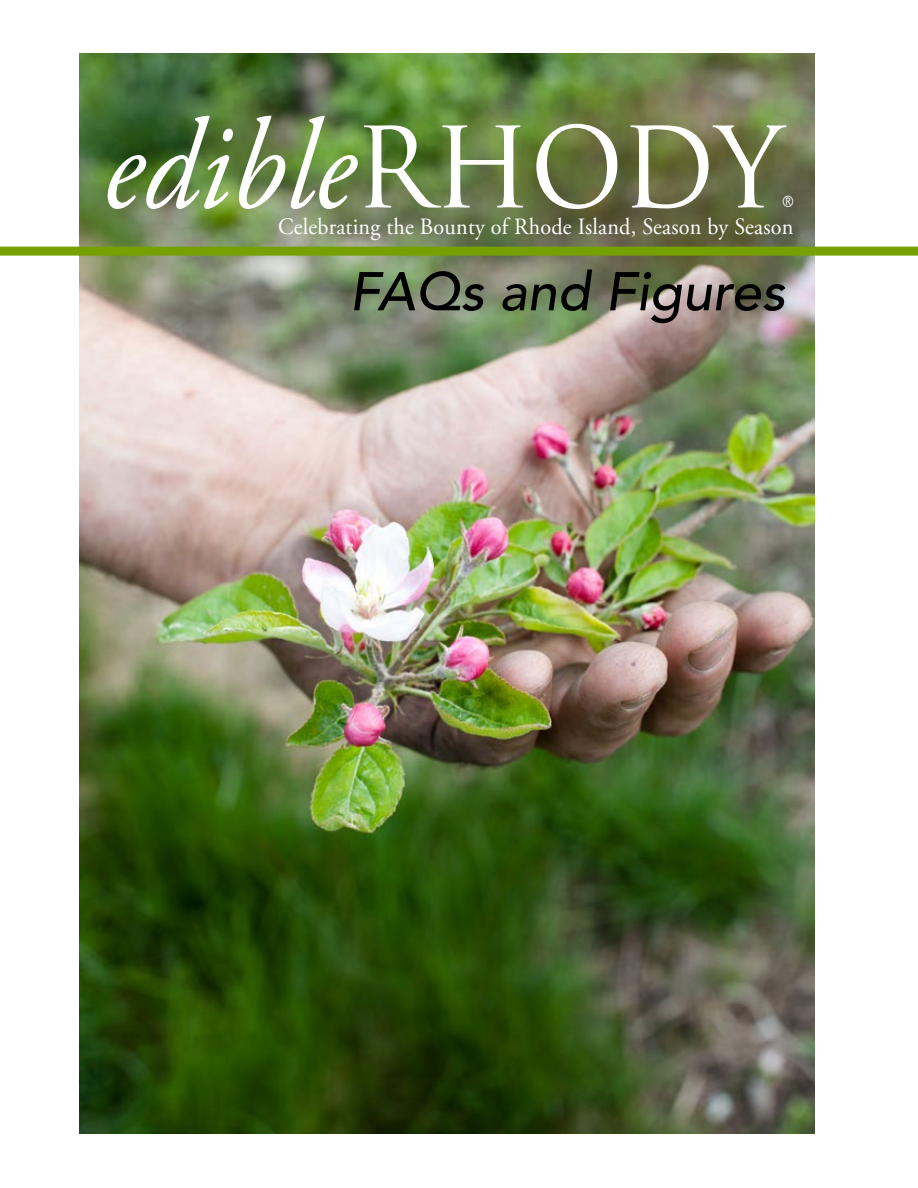
<style>
.page{position:relative;width:918px;height:1188px;background:#fff}
.page>*{position:absolute;margin:0;border:0;box-sizing:border-box;transform-origin:0 0}
.t1{font:italic 127.95px "Adobe Garamond Pro";color:#fff;scale:.91 1}
.t2{font:italic 500 54px "Avenir LT Std";color:#000}
.t3{font:23.25px "Adobe Garamond Pro";letter-spacing:.01em;color:#fff;scale:.95 1}
.t4{font:17.25px "Trebuchet MS";color:#fff;scale:.91 1}
.s1{font-family:"Trajan Pro";font-style:normal}
</style>
<div class="page">
<img style="left:80px;top:54px;width:734px;height:1080px">
<div style="left:0;top:247px;width:918px;height:9px;background:#769f00"></div>
<h1 class="t1" style="left:103px;top:90px;width:748px">edible<span class="s1">rhody</span></h1>
<p class="t4" style="left:782px;top:191px;width:14px">®</p>
<p class="t3" style="left:278px;top:213px;width:544px">Celebrating the Bounty of Rhode Island, Season by Season</p>
<h2 class="t2" style="left:349px;top:260px;width:437px">FAQs and Figures</h2>
</div>
